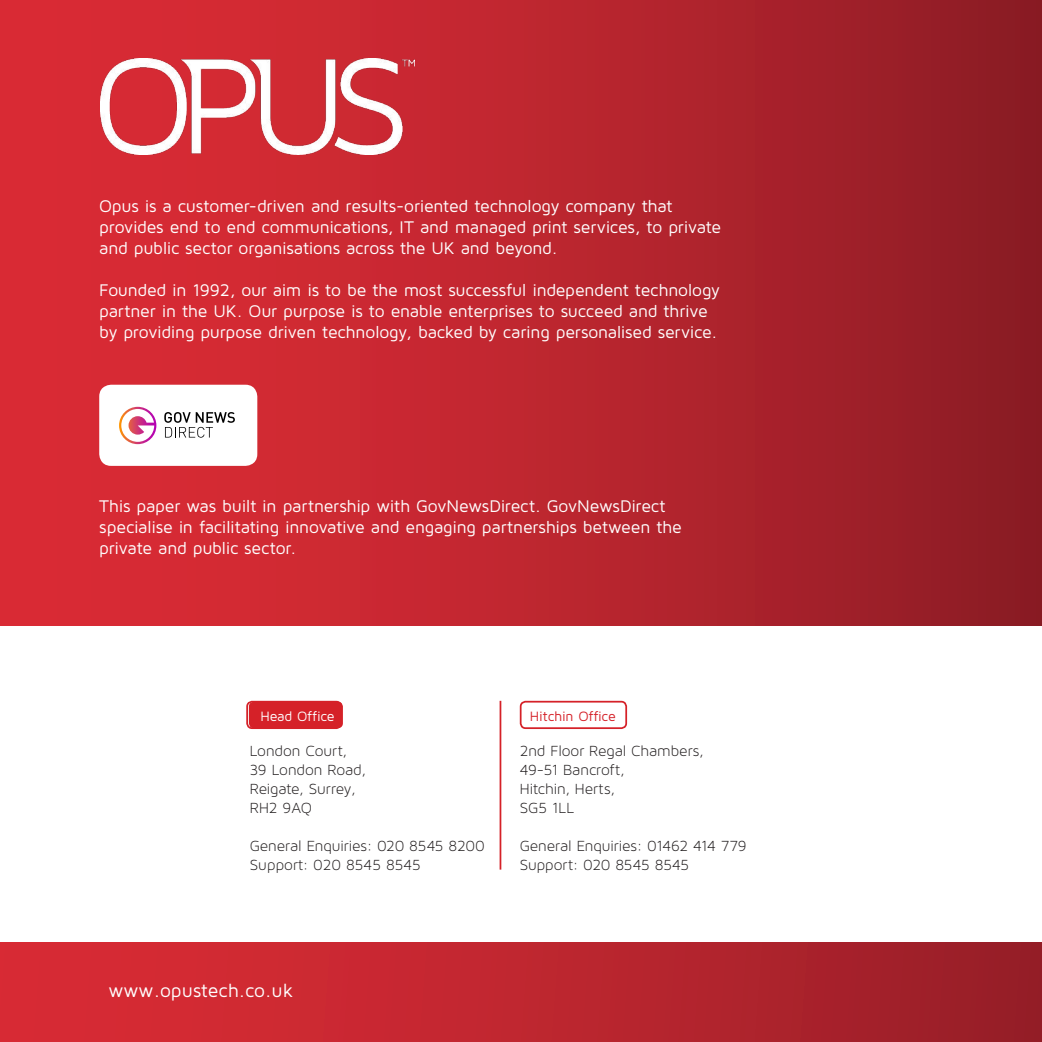
<style>
.page{position:relative;width:1042px;height:1042px;background:#fff}
.page>*{position:absolute;margin:0;border:0;box-sizing:border-box;transform-origin:0 0}
.t1{font:19.25px "Maven Pro";color:#fff}
.t2{font:17.5px/21px "Maven Pro";letter-spacing:-.015em;color:#fff}
.t3{font:15.75px/18.9px "Maven Pro Light 300";letter-spacing:-.005em;color:#231f20}
.t4{font:14px "Maven Pro";letter-spacing:-.01em;color:#d52128}
.t5{font:14px "Maven Pro";letter-spacing:-.015em;color:#fff}
</style>
<div class="page">
<div style="left:0;top:943px;width:1042px;height:99px;background:linear-gradient(to right,#df2c36,#991f28)"></div>
<div style="left:0;top:0;width:1042px;height:625px;background:linear-gradient(to right,#e42d37,#911d26)"></div>
<hr style="left:499px;top:701px;width:2px;height:168px;background:#d52128">
<div style="left:249px;top:702px;width:94px;height:26px;background:#d52128;border-radius:5px"></div>
<div style="left:246px;top:701px;width:96px;height:28px;border:2px solid #d52128;border-radius:5px"></div>
<div style="left:520px;top:701px;width:107px;height:28px;border:2px solid #d52128;border-radius:5px"></div>
<div style="left:99px;top:385px;width:158px;height:81px;background:#fff;border-radius:12px"></div>
<svg style="left:119px;top:407px;width:37px;height:37px"></svg>
<svg style="left:164px;top:412px;width:71px;height:26px"></svg>
<img style="left:100px;top:58px;width:315px;height:96px">
<p class="t2" style="left:99px;top:194px;width:623px">Opus is a customer-driven and results-oriented technology company that provides end to end communications, IT and managed print services, to private and public sector organisations across the UK and beyond.</p>
<p class="t2" style="left:99px;top:278px;width:622px">Founded in 1992, our aim is to be the most successful independent technology partner in the UK. Our purpose is to enable enterprises to succeed and thrive by providing purpose driven technology, backed by caring personalised service.</p>
<p class="t2" style="left:99px;top:495px;width:584px">This paper was built in partnership with GovNewsDirect. GovNewsDirect specialise in facilitating innovative and engaging partnerships between the private and public sector.</p>
<p class="t5" style="left:261px;top:707px;width:76px">Head Office</p>
<p class="t3" style="left:250px;top:741px;width:118px">London Court,<br>39 London Road,<br>Reigate, Surrey,<br>RH2 9AQ</p>
<p class="t3" style="left:250px;top:836px;width:237px">General Enquiries: 020 8545 8200<br>Support: 020 8545 8545</p>
<p class="t4" style="left:530px;top:707px;width:88px">Hitchin Office</p>
<p class="t3" style="left:520px;top:741px;width:185px">2nd Floor Regal Chambers,<br>49-51 Bancroft,</p>
<p class="t3" style="left:520px;top:779px;width:97px">Hitchin, Herts,</p>
<p class="t3" style="left:520px;top:798px;width:56px">SG5 1LL</p>
<p class="t3" style="left:520px;top:836px;width:229px">General Enquiries: 01462 414 779</p>
<p class="t3" style="left:520px;top:855px;width:171px">Support: 020 8545 8545</p>
<p class="t1" style="left:108px;top:979px;width:186px">www.opustech.co.uk</p>
</div>
